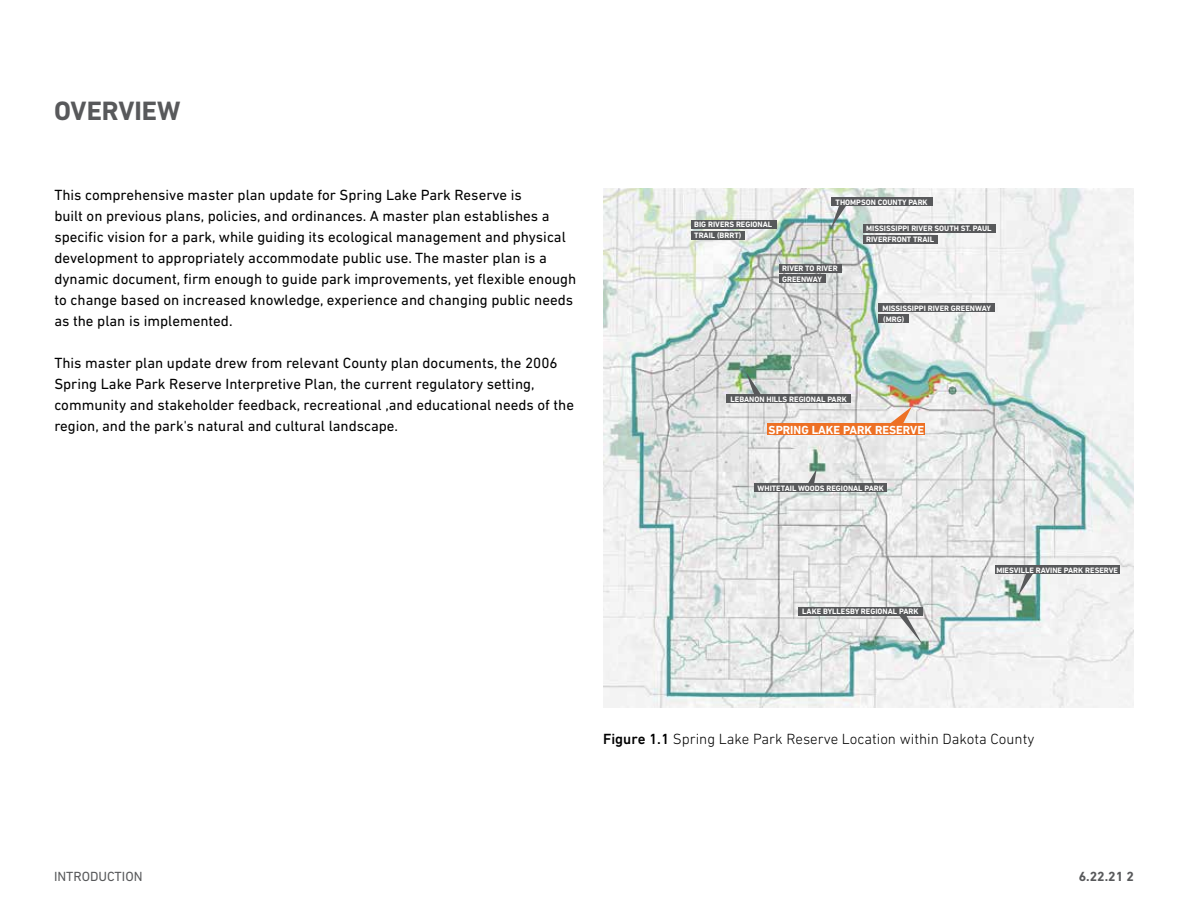
<style>
.page{position:relative;width:1188px;height:918px;background:#fff}
.page>*{position:absolute;margin:0;border:0;box-sizing:border-box;transform-origin:0 0}
.t1{font:700 27px "DIN Next LT Pro";color:#58595b}
.t2{font:15px/21px "DIN Next LT Pro";color:#000}
.t3{font:300 15px "DIN Next LT Pro";color:#000}
.t4{font:13.5px "DIN Next LT Pro";color:#58595b}
.t5{font:700 13.5px "DIN Next LT Pro";color:#58595b}
.t6{font:700 11.85px "DIN Next LT Pro";color:#fff}
.t7{font:700 7.95px "DIN Next LT Pro";color:#fff}
.s1{font-weight:500}
</style>
<div class="page">
<img style="left:603px;top:188px;width:531px;height:519px">
<svg style="left:879px;top:303px;width:116px;height:20px"></svg>
<svg style="left:691px;top:220px;width:85px;height:19px;background:#797d7c"></svg>
<svg style="left:779px;top:264px;width:62px;height:19px"></svg>
<img style="left:726px;top:372px;width:199px;height:63px">
<svg style="left:831px;top:197px;width:165px;height:47px"></svg>
<svg style="left:995px;top:565px;width:124px;height:31px"></svg>
<svg style="left:798px;top:607px;width:125px;height:38px"></svg>
<svg style="left:754px;top:469px;width:133px;height:23px;background:#aaabac"></svg>
<svg style="left:948px;top:387px;width:9px;height:8px"></svg>
<h1 class="t1" style="left:54px;top:95px;width:128px">OVERVIEW</h1>
<p class="t2" style="left:54px;top:184px;width:523px">This comprehensive master plan update for Spring Lake Park Reserve is<br>built on previous plans, policies, and ordinances. A master plan establishes a specific vision for a park, while guiding its ecological management and physical development to appropriately accommodate public use. The master plan is a dynamic document, firm enough to guide park improvements, yet flexible enough to change based on increased knowledge, experience and changing public needs as the plan is implemented.</p>
<p class="t2" style="left:54px;top:352px;width:521px">This master plan update drew from relevant County plan documents, the 2006<br>Spring Lake Park Reserve Interpretive Plan, the current regulatory setting, community and stakeholder feedback, recreational ,and educational needs of the region, and the park's natural and cultural landscape.</p>
<p class="t7" style="left:694px;top:220px;width:80px">BIG RIVERS REGIONAL</p>
<p class="t7" style="left:694px;top:231px;width:48px">TRAIL (BRRT)</p>
<p class="t7" style="left:836px;top:197px;width:94px">THOMPSON COUNTY PARK</p>
<p class="t7" style="left:866px;top:224px;width:127px">MISSISSIPPI RIVER SOUTH ST. PAUL</p>
<p class="t7" style="left:782px;top:264px;width:57px">RIVER TO RIVER</p>
<p class="t7" style="left:782px;top:275px;width:41px">GREENWAY</p>
<p class="t7" style="left:866px;top:235px;width:69px">RIVERFRONT TRAIL</p>
<p class="t7" style="left:883px;top:303px;width:110px">MISSISSIPPI RIVER GREENWAY</p>
<p class="t7" style="left:883px;top:314px;width:22px">(MRG)</p>
<p class="t7" style="left:731px;top:395px;width:118px">LEBANON HILLS REGIONAL PARK</p>
<p class="t6" style="left:769px;top:423px;width:157px">SPRING LAKE PARK RESERVE</p>
<p class="t7" style="left:758px;top:484px;width:128px">WHITETAIL WOODS REGIONAL PARK</p>
<p class="t7" style="left:802px;top:607px;width:118px">LAKE BYLLESBY REGIONAL PARK</p>
<p class="t7" style="left:996px;top:565px;width:123px">MIESVILLE RAVINE PARK RESERVE</p>
<p class="t3" style="left:603px;top:731px;width:433px"><span class="s1">Figure 1.1</span> Spring Lake Park Reserve Location within Dakota County</p>
<p class="t4" style="left:54px;top:869px;width:90px">INTRODUCTION</p>
<p class="t5" style="left:1079px;top:869px;width:57px">6.22.21 2</p>
</div>
